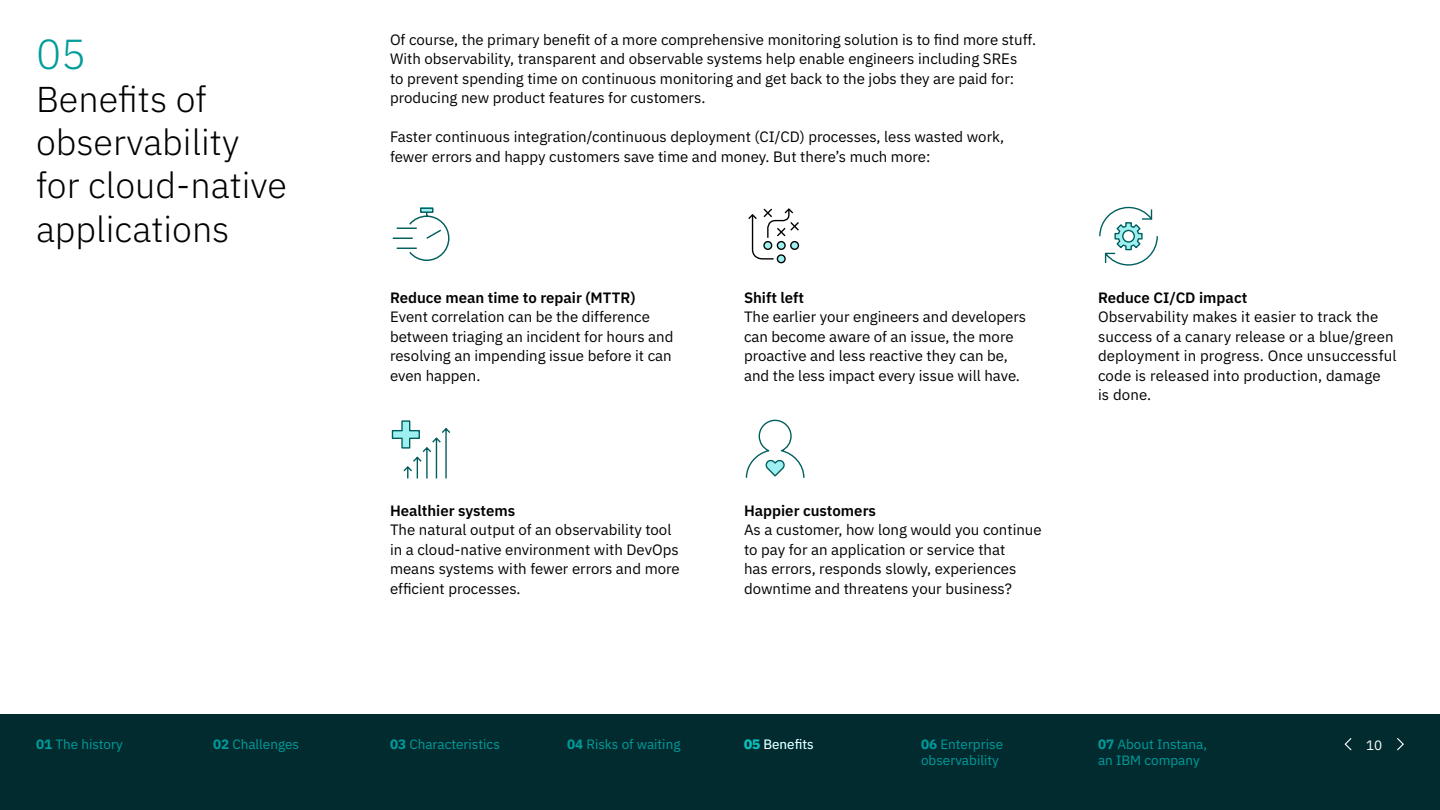
<style>
.page{position:relative;width:1440px;height:810px;background:#fff}
.page>*{position:absolute;margin:0;border:0;box-sizing:border-box;transform-origin:0 0}
.small_section_number{font:300 42px "IBM Plex Sans";color:#009d9a}
.Heading_1{font:300 36px/43.2px "IBM Plex Sans";color:#000}
.Body_text{font:15px/19.5px "IBM Plex Sans";color:#000}
.t1{font:13.5px/16.5px "IBM Plex Sans";color:#009d9a}
.t2{font:13.5px "IBM Plex Sans";color:#fff}
.s1{font-weight:600}
.s2{font-weight:700}
.s3{font-weight:700;color:#08bdba}
</style>
<div class="page">
<div style="left:0;top:714px;width:1440px;height:96px;background:#022b30"></div>
<svg style="left:1344px;top:738px;width:8px;height:13px"></svg>
<svg style="left:1397px;top:738px;width:7px;height:13px"></svg>
<svg style="left:392px;top:207px;width:58px;height:54px"></svg>
<div style="left:777px;top:254px;width:9px;height:9px;border:1px solid #000;border-radius:50%"></div>
<svg style="left:748px;top:208px;width:52px;height:52px"></svg>
<svg style="left:1099px;top:206px;width:59px;height:60px"></svg>
<svg style="left:391px;top:420px;width:60px;height:59px"></svg>
<svg style="left:745px;top:419px;width:60px;height:59px"></svg>
<p class="small_section_number" style="left:36px;top:22px;width:52px">05</p>
<p class="Heading_1" style="left:36px;top:75px;width:253px">Benefits of observability for cloud-native applications</p>
<p class="Body_text" style="left:390px;top:28px;width:648px">Of course, the primary benefit of a more comprehensive monitoring solution is to find more stuff.<br>With observability, transparent and observable systems help enable engineers including SREs<br>to prevent spending time on continuous monitoring and get back to the jobs they are paid for: producing new product features for customers.</p>
<p class="Body_text" style="left:390px;top:126px;width:616px">Faster continuous integration/continuous deployment (CI/CD) processes, less wasted work, fewer errors and happy customers save time and money. But there’s much more:</p>
<p class="Body_text" style="left:390px;top:286px;width:285px"><span class="s1">Reduce mean time to repair (MTTR)<br></span>Event correlation can be the difference between triaging an incident for hours and resolving an impending issue before it can even happen.</p>
<p class="Body_text" style="left:744px;top:286px;width:284px"><span class="s1">Shift left<br></span>The earlier your engineers and developers can become aware of an issue, the more proactive and less reactive they can be, and the less impact every issue will have.</p>
<p class="Body_text" style="left:1098px;top:286px;width:300px"><span class="s1">Reduce CI/CD impact<br></span>Observability makes it easier to track the success of a canary release or a blue/green deployment in progress. Once unsuccessful code is released into production, damage<br>is done.</p>
<p class="Body_text" style="left:390px;top:499px;width:291px"><span class="s1">Healthier systems<br></span>The natural output of an observability tool in a cloud-native environment with DevOps means systems with fewer errors and more efficient processes.</p>
<p class="Body_text" style="left:744px;top:499px;width:299px"><span class="s1">Happier customers<br></span>As a customer, how long would you continue to pay for an application or service that<br>has errors, responds slowly, experiences downtime and threatens your business?</p>
<p class="t1" style="left:36px;top:734px;width:88px"><span class="s2">01</span> The history</p>
<p class="t1" style="left:213px;top:734px;width:88px"><span class="s2">02</span> Challenges</p>
<p class="t1" style="left:567px;top:734px;width:115px"><span class="s2">04</span> Risks of waiting</p>
<p class="t1" style="left:921px;top:734px;width:84px"><span class="s2">06</span> Enterprise observability</p>
<p class="t1" style="left:1098px;top:734px;width:111px"><span class="s2">07</span> About Instana, an IBM company</p>
<p class="t1" style="left:390px;top:734px;width:111px"><span class="s2">03</span> Characteristics</p>
<p class="t2" style="left:1366px;top:735px;width:18px">10</p>
<p class="t2" style="left:744px;top:733px;width:71px"><span class="s3">05</span> Benefits</p>
</div>
